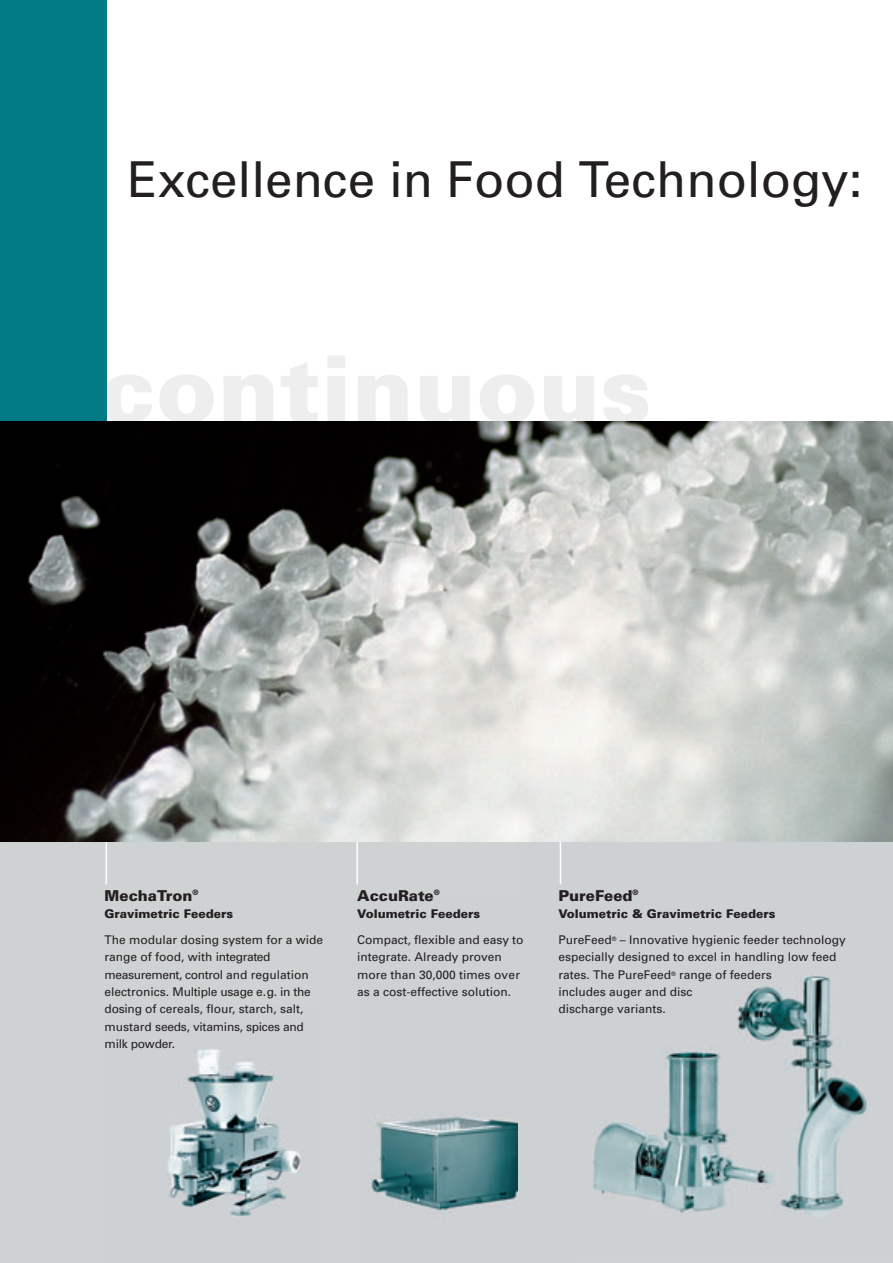
<style>
.page{position:relative;width:893px;height:1263px;background:#fff}
.page>*{position:absolute;margin:0;border:0;box-sizing:border-box;transform-origin:0 0}
.t1{font:49.5px "Univers";color:#231f20}
.t2{font:900 15px "Univers";color:#231f20}
.t3{font:12px/17.4px "Univers";color:#231f20}
.t4{font:900 12px "Univers";color:#231f20}
.s1{font-weight:900}
</style>
<div class="page">
<img style="left:0;top:421px;width:893px;height:842px">
<img style="left:357px;top:897px;width:222px;height:366px">
<img style="left:106px;top:1005px;width:213px;height:258px">
<img style="left:518px;top:842px;width:375px;height:415px">
<div style="left:0;top:0;width:106px;height:421px;background:#007b85"></div>
<hr style="left:560px;top:842px;width:1px;height:42px;background:#fff">
<hr style="left:106px;top:842px;width:1px;height:42px;background:#fff">
<hr style="left:356px;top:842px;width:2px;height:42px;background:#fff">
<h1 class="t1" style="left:128px;top:161px;width:736px">Excellence in Food Technology:</h1>
<p class="t2" style="left:105px;top:890px;width:95px">MechaTron<sup>®</sup></p>
<p class="t4" style="left:105px;top:909px;width:130px">Gravimetric Feeders</p>
<p class="t3" style="left:105px;top:932px;width:220px">The modular dosing system for a wide range of food, with integrated measurement, control and regulation electronics. Multiple usage e.g. in the dosing of cereals, flour, starch, salt, mustard seeds, vitamins, spices and milk powder.</p>
<p class="t2" style="left:357px;top:890px;width:84px">AccuRate<sup>®</sup></p>
<p class="t4" style="left:357px;top:909px;width:125px">Volumetric Feeders</p>
<p class="t3" style="left:357px;top:932px;width:168px">Compact, flexible and easy to integrate. Already proven more than 30,000 times over as a cost-effective solution.</p>
<p class="t2" style="left:558px;top:890px;width:82px">PureFeed<sup>®</sup></p>
<p class="t3" style="left:558px;top:902px;width:289px;line-height:26px"><span class="s1">Volumetric &amp; Gravimetric Feeders<br></span>PureFeed<sup>®</sup> – Innovative hygienic feeder technology</p>
<p class="t3" style="left:558px;top:949px;width:279px">especially designed to excel in handling low feed rates. The PureFeed<sup>®</sup> range of feeders<br>includes auger and disc<br>discharge variants.</p>
</div>
